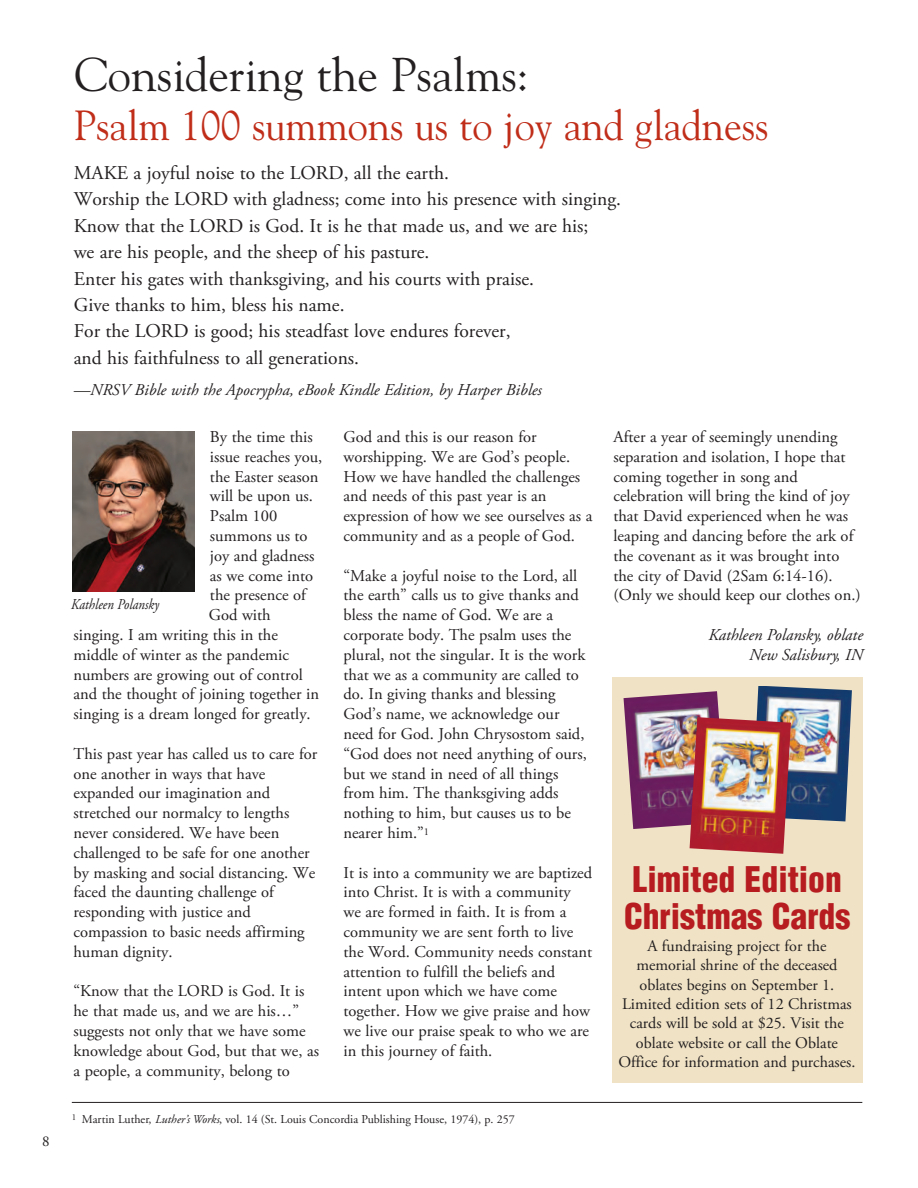
<style>
.page{position:relative;width:918px;height:1188px;background:#fff}
.page>*{position:absolute;margin:0;border:0;box-sizing:border-box;transform-origin:0 0}
.t1{font:47.25px "Goudy";color:#231f20}
.t2{font:42px "Goudy";color:#c02d19;scale:.96 1}
.t3{font:900 condensed 34.5px/36.2px "Helvetica";color:#b61c20}
.t4{font:19.5px/26.4px "Adobe Garamond Pro";color:#231f20}
.t5{font:16.5px/19.8px "Adobe Garamond Pro";color:#231f20}
.t6{font:italic 16.5px "Adobe Garamond Pro";color:#231f20}
.t7{font:italic 16.5px/19.8px "Adobe Garamond";color:#231f20;text-align:right}
.t8{font:16.2px/19.4px "Adobe Garamond Pro";color:#231f20;text-align:center}
.t9{font:italic 15px "Adobe Garamond";color:#231f20;scale:.87 1}
.t10{font:15px "Adobe Garamond";color:#231f20}
.t11{font:12px "Adobe Garamond";color:#231f20}
.s1{font-style:italic}
</style>
<div class="page">
<img style="left:72px;top:432px;width:123px;height:159px">
<hr style="left:72px;top:1102px;width:790px;height:1px;background:#231f20">
<div style="left:612px;top:677px;width:250px;height:406px;background:#efe2c5"></div>
<img style="left:624px;top:691px;width:95px;height:138px">
<img style="left:756px;top:686px;width:96px;height:135px">
<img style="left:690px;top:717px;width:101px;height:137px">
<p class="t10" style="left:42px;top:1134px;width:9px">8</p>
<h1 class="t1" style="left:75px;top:46px;width:456px">Considering the Psalms:</h1>
<h2 class="t2" style="left:74px;top:99px;width:725px">Psalm 100 summons us to joy and gladness</h2>
<p class="t4" style="left:74px;top:160px;width:549px">MAKE a joyful noise to the LORD, all the earth.<br>Worship the LORD with gladness; come into his presence with singing.<br>Know that the LORD is God. It is he that made us, and we are his;<br>we are his people, and the sheep of his pasture.<br>Enter his gates with thanksgiving, and his courts with praise.<br>Give thanks to him, bless his name.<br>For the LORD is good; his steadfast love endures forever,<br>and his faithfulness to all generations.</p>
<p class="t6" style="left:74px;top:379px;width:470px">—NRSV Bible with the Apocrypha, eBook Kindle Edition, by Harper Bibles</p>
<p class="t5" style="left:210px;top:428px;width:104px">By the time this</p>
<p class="t5" style="left:210px;top:447px;width:114px">issue reaches you,</p>
<p class="t5" style="left:210px;top:467px;width:110px">the Easter season</p>
<p class="t5" style="left:210px;top:487px;width:105px">will be upon us.</p>
<p class="t5" style="left:210px;top:507px;width:69px">Psalm 100</p>
<p class="t5" style="left:210px;top:527px;width:99px">summons us to</p>
<p class="t5" style="left:210px;top:546px;width:106px">joy and gladness</p>
<p class="t5" style="left:210px;top:566px;width:105px">as we come into</p>
<p class="t5" style="left:210px;top:586px;width:98px">the presence of</p>
<p class="t5" style="left:209px;top:606px;width:63px">God with</p>
<p class="t5" style="left:73px;top:626px;width:206px">singing. I am writing this in the</p>
<p class="t5" style="left:73px;top:645px;width:217px">middle of winter as the pandemic</p>
<p class="t5" style="left:73px;top:665px;width:231px">numbers are growing out of control</p>
<p class="t5" style="left:73px;top:685px;width:247px">and the thought of joining together in</p>
<p class="t5" style="left:73px;top:705px;width:239px">singing is a dream longed for greatly.</p>
<p class="t5" style="left:73px;top:744px;width:245px">This past year has called us to care for one another in ways that have expanded our imagination and stretched our normalcy to lengths never considered. We have been challenged to be safe for one another by masking and social distancing. We faced the daunting challenge of responding with justice and compassion to basic needs affirming human dignity.</p>
<p class="t5" style="left:73px;top:982px;width:247px">“Know that the LORD is God. It is he that made us, and we are his…” suggests not only that we have some knowledge about God, but that we, as a people, a community, belong to</p>
<p class="t9" style="left:71px;top:596px;width:103px">Kathleen Polansky</p>
<p class="t5" style="left:343px;top:428px;width:250px">God and this is our reason for worshipping. We are God’s people.<br>How we have handled the challenges and needs of this past year is an expression of how we see ourselves as a community and as a people of God.</p>
<p class="t5" style="left:343px;top:566px;width:245px">“Make a joyful noise to the Lord, all the earth” calls us to give thanks and bless the name of God. We are a corporate body. The psalm uses the plural, not the singular. It is the work that we as a community are called to do. In giving thanks and blessing<br>God’s name, we acknowledge our need for God. John Chrysostom said, “God does not need anything of ours, but we stand in need of all things from him. The thanksgiving adds nothing to him, but causes us to be nearer him.”<sup>1</sup></p>
<p class="t5" style="left:343px;top:863px;width:250px">It is into a community we are baptized into Christ. It is with a community we are formed in faith. It is from a community we are sent forth to live the Word. Community needs constant attention to fulfill the beliefs and intent upon which we have come together. How we give praise and how we live our praise speak to who we are in this journey of faith.</p>
<p class="t11" style="left:72px;top:1113px;width:444px"><sup>1</sup> Martin Luther, <span class="s1">Luther’s Works</span>, vol. 14 (St. Louis Concordia Publishing House, 1974), p. 257</p>
<p class="t5" style="left:613px;top:428px;width:249px">After a year of seemingly unending separation and isolation, I hope that coming together in song and celebration will bring the kind of joy that David experienced when he was leaping and dancing before the ark of the covenant as it was brought into the city of David (2Sam 6:14-16). (Only we should keep our clothes on.)</p>
<p class="t7" style="left:708px;top:625px;width:156px">Kathleen Polansky, oblate<br>New Salisbury, IN</p>
<h3 class="t3" style="left:624px;top:861px;width:228px">Limited Edition<br>Christmas Cards</h3>
<p class="t8" style="left:618px;top:937px;width:238px">A fundraising project for the memorial shrine of the deceased oblates begins on September 1.<br>Limited edition sets of 12 Christmas cards will be sold at $25. Visit the oblate website or call the Oblate Office for information and purchases.</p>
</div>
